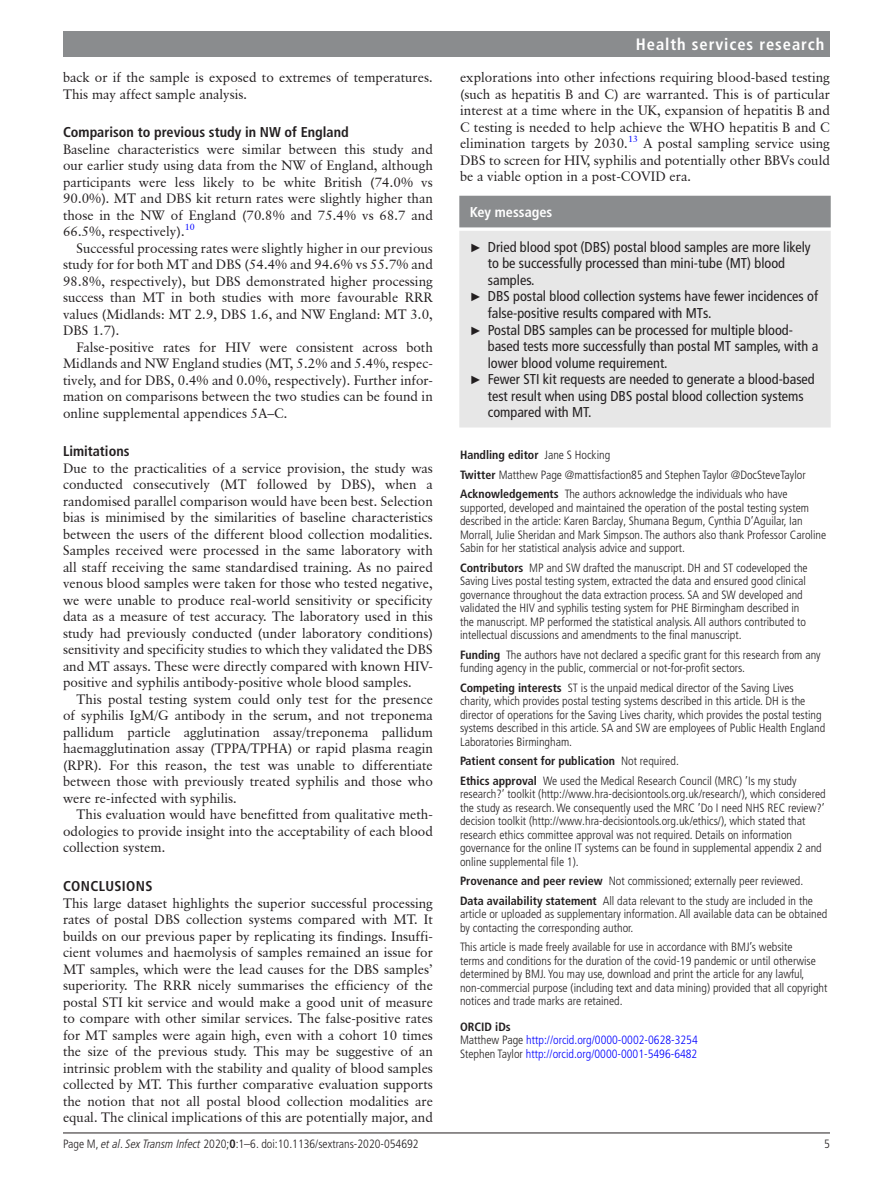
<style>
.page{position:relative;width:893px;height:1191px;background:#fff}
.page>*{position:absolute;margin:0;border:0;box-sizing:border-box;transform-origin:0 0}
.t1{font:700 condensed 16.5px "Frutiger LT Pro";letter-spacing:.055em;color:#fff}
.t2{font:condensed 14.25px "Frutiger LT Pro";color:#231f20}
.t3{font:700 condensed 14.25px "Frutiger LT Pro";color:#231f20}
.t4{font:700 condensed 14.25px "Frutiger LT Pro";letter-spacing:.025em;color:#231f20}
.t5{font:700 condensed 14.25px "Frutiger LT Pro";color:#fff}
.t6{font:13.5px/16.5px "Classical Garamond BT";color:#231f20;text-align:justify}
.t7{font:300 condensed 12px/13.5px "Frutiger LT Pro";color:#231f20}
.t8{font:300 condensed 12px/13.5px "Frutiger LT Pro";color:#00f}
.s1{font-family:"Arial";font-stretch:normal;font-size:12px}
.s2{font-weight:700}
.s3{font-weight:700;color:#231f20}
.s4{color:#231f20}
.s5{font-style:italic}
</style>
<div class="page">
<hr style="left:63px;top:1132px;width:767px;height:1px;background:#231f20">
<div style="left:63px;top:31px;width:767px;height:25px;background:#8a8c8e"></div>
<div style="left:460px;top:196px;width:370px;height:31px;background:#8a8c8e"></div>
<div style="left:460px;top:231px;width:370px;height:196px;background:#e7e7e7"></div>
<div style="left:459px;top:231px;width:372px;height:196px;border:2px solid #e7e7e7"></div>
<p class="t6" style="left:63px;top:69px;width:371px">back or if the sample is exposed to extremes of temperatures.<br>This may affect sample analysis.</p>
<p class="t3" style="left:63px;top:124px;width:287px">Comparison to previous study in NW of England</p>
<p class="t6" style="left:63px;top:141px;width:371px">Baseline characteristics were similar between this study and our earlier study using data from the NW of England, although participants were less likely to be white British (74.0% vs 90.0%). MT and DBS kit return rates were slightly higher than those in the NW of England (70.8% and 75.4% vs 68.7 and 66.5%, respectively).<sup>10</sup></p>
<p class="t6" style="left:63px;top:240px;width:371px;text-indent:14px">Successful processing rates were slightly higher in our previous study for for both MT and DBS (54.4% and 94.6% vs 55.7% and 98.8%, respectively), but DBS demonstrated higher processing success than MT in both studies with more favourable RRR values (Midlands: MT 2.9, DBS 1.6, and NW England: MT 3.0, DBS 1.7).</p>
<p class="t6" style="left:63px;top:339px;width:371px;text-indent:14px">False-positive rates for HIV were consistent across both Midlands and NW England studies (MT, 5.2% and 5.4%, respec&shy;tively, and for DBS, 0.4% and 0.0%, respectively). Further infor&shy;mation on comparisons between the two studies can be found in online supplemental appendices 5A–C.</p>
<p class="t3" style="left:63px;top:443px;width:68px">Limitations</p>
<p class="t6" style="left:63px;top:460px;width:371px">Due to the practicalities of a service provision, the study was conducted consecutively (MT followed by DBS), when a randomised parallel comparison would have been best. Selection bias is minimised by the similarities of baseline characteristics between the users of the different blood collection modalities.<br>Samples received were processed in the same laboratory with all staff receiving the same standardised training. As no paired venous blood samples were taken for those who tested negative, we were unable to produce real-world sensitivity or specificity data as a measure of test accuracy. The laboratory used in this study had previously conducted (under laboratory conditions) sensitivity and specificity studies to which they validated the DBS and MT assays. These were directly compared with known HIV&shy;positive and syphilis antibody-positive whole blood samples.</p>
<p class="t6" style="left:63px;top:691px;width:371px;text-indent:14px">This postal testing system could only test for the presence of syphilis IgM/G antibody in the serum, and not treponema pallidum particle agglutination assay/treponema pallidum haemagglutination assay (TPPA/TPHA) or rapid plasma reagin (RPR). For this reason, the test was unable to differentiate between those with previously treated syphilis and those who were re-infected with syphilis.</p>
<p class="t6" style="left:63px;top:806px;width:371px;text-indent:14px">This evaluation would have benefitted from qualitative meth&shy;odologies to provide insight into the acceptability of each blood collection system.</p>
<p class="t4" style="left:63px;top:877px;width:91px">CONCLUSIONS</p>
<p class="t6" style="left:63px;top:894px;width:371px">This large dataset highlights the superior successful processing rates of postal DBS collection systems compared with MT. It builds on our previous paper by replicating its findings. Insuffi&shy;cient volumes and haemolysis of samples remained an issue for MT samples, which were the lead causes for the DBS samples’ superiority. The RRR nicely summarises the efficiency of the postal STI kit service and would make a good unit of measure to compare with other similar services. The false-positive rates for MT samples were again high, even with a cohort 10 times the size of the previous study. This may be suggestive of an intrinsic problem with the stability and quality of blood samples collected by MT. This further comparative evaluation supports the notion that not all postal blood collection modalities are equal. The clinical implications of this are potentially major, and</p>
<p class="t1" style="left:636px;top:34px;width:190px">Health services research</p>
<p class="t6" style="left:460px;top:69px;width:371px">explorations into other infections requiring blood-based testing (such as hepatitis B and C) are warranted. This is of particular interest at a time where in the UK, expansion of hepatitis B and C testing is needed to help achieve the WHO hepatitis B and C elimination targets by 2030.<sup>13</sup> A postal sampling service using DBS to screen for HIV, syphilis and potentially other BBVs could be a viable option in a post-COVID era.</p>
<p class="t5" style="left:470px;top:203px;width:84px">Key messages</p>
<p class="t2" style="left:470px;top:239px;width:342px"><span class="s1">►</span> Dried blood spot (DBS) postal blood samples are more likely</p>
<p class="t2" style="left:488px;top:255px;width:299px">to be successfully processed than mini-tube (MT) blood</p>
<p class="t2" style="left:488px;top:272px;width:48px">samples.</p>
<p class="t2" style="left:470px;top:288px;width:350px"><span class="s1">►</span> DBS postal blood collection systems have fewer incidences of</p>
<p class="t2" style="left:488px;top:305px;width:225px">false-positive results compared with MTs.</p>
<p class="t2" style="left:470px;top:321px;width:325px"><span class="s1">►</span> Postal DBS samples can be processed for multiple blood-</p>
<p class="t2" style="left:488px;top:338px;width:332px">based tests more successfully than postal MT samples, with a</p>
<p class="t2" style="left:488px;top:354px;width:181px">lower blood volume requirement.</p>
<p class="t2" style="left:470px;top:371px;width:346px"><span class="s1">►</span> Fewer STI kit requests are needed to generate a blood-based</p>
<p class="t2" style="left:488px;top:387px;width:317px">test result when using DBS postal blood collection systems</p>
<p class="t2" style="left:488px;top:404px;width:105px">compared with MT.</p>
<p class="t7" style="left:460px;top:445px;width:347px;line-height:19.5px"><span class="s2">Handling editor</span> Jane S Hocking<br><span class="s2">Twitter</span> Matthew Page @mattisfaction85 and Stephen Taylor @DocSteveTaylor<br><span class="s2">Acknowledgements</span> The authors acknowledge the individuals who have</p>
<p class="t7" style="left:460px;top:501px;width:368px">supported, developed and maintained the operation of the postal testing system described in the article: Karen Barclay, Shumana Begum, Cynthia D’Aguilar, Ian Morrall, Julie Sheridan and Mark Simpson. The authors also thank Professor Caroline Sabin for her statistical analysis advice and support.</p>
<p class="t7" style="left:460px;top:561px;width:349px"><span class="s2">Contributors</span> MP and SW drafted the manuscript. DH and ST codeveloped the Saving Lives postal testing system, extracted the data and ensured good clinical governance throughout the data extraction process. SA and SW developed and validated the HIV and syphilis testing system for PHE Birmingham described in the manuscript. MP performed the statistical analysis. All authors contributed to intellectual discussions and amendments to the final manuscript.</p>
<p class="t7" style="left:460px;top:648px;width:362px"><span class="s2">Funding</span> The authors have not declared a specific grant for this research from any funding agency in the public, commercial or not-for-profit sectors.</p>
<p class="t7" style="left:460px;top:681px;width:367px"><span class="s2">Competing interests</span> ST is the unpaid medical director of the Saving Lives charity, which provides postal testing systems described in this article. DH is the director of operations for the Saving Lives charity, which provides the postal testing systems described in this article. SA and SW are employees of Public Health England Laboratories Birmingham.</p>
<p class="t7" style="left:460px;top:751px;width:338px;line-height:19.5px"><span class="s2">Patient consent for publication</span> Not required.<br><span class="s2">Ethics approval</span> We used the Medical Research Council (MRC) ’Is my study</p>
<p class="t7" style="left:460px;top:787px;width:367px">research?’ toolkit (http://www.hra-decisiontools.org.uk/research/), which considered the study as research. We consequently used the MRC ’Do I need NHS REC review?’ decision toolkit (http://www.hra-decisiontools.org.uk/ethics/), which stated that research ethics committee approval was not required. Details on information governance for the online IT systems can be found in supplemental appendix 2 and online supplemental file 1).</p>
<p class="t7" style="left:460px;top:871px;width:354px;line-height:19.5px"><span class="s2">Provenance and peer review</span> Not commissioned; externally peer reviewed.<br><span class="s2">Data availability statement</span> All data relevant to the study are included in the</p>
<p class="t7" style="left:460px;top:907px;width:369px">article or uploaded as supplementary information. All available data can be obtained by contacting the corresponding author.</p>
<p class="t7" style="left:460px;top:940px;width:369px">This article is made freely available for use in accordance with BMJ’s website<br>terms and conditions for the duration of the covid-19 pandemic or until otherwise determined by BMJ. You may use, download and print the article for any lawful, non-commercial purpose (including text and data mining) provided that all copyright notices and trade marks are retained.</p>
<p class="t8" style="left:460px;top:1020px;width:239px"><span class="s3">ORCID iDs<br></span><span class="s4">Matthew Page</span> http://orcid.org/0000-0002-0628-3254<br><span class="s4">Stephen Taylor</span> http://orcid.org/0000-0001-5496-6482</p>
<p class="t7" style="left:63px;top:1136px;width:357px">Page M, <span class="s5">et al</span>. <span class="s5">Sex Transm Infect</span> 2020;<span class="s2">0</span>:1–6. doi:10.1136/sextrans-2020-054692</p>
<p class="t7" style="left:824px;top:1136px;width:7px">5</p>
</div>
